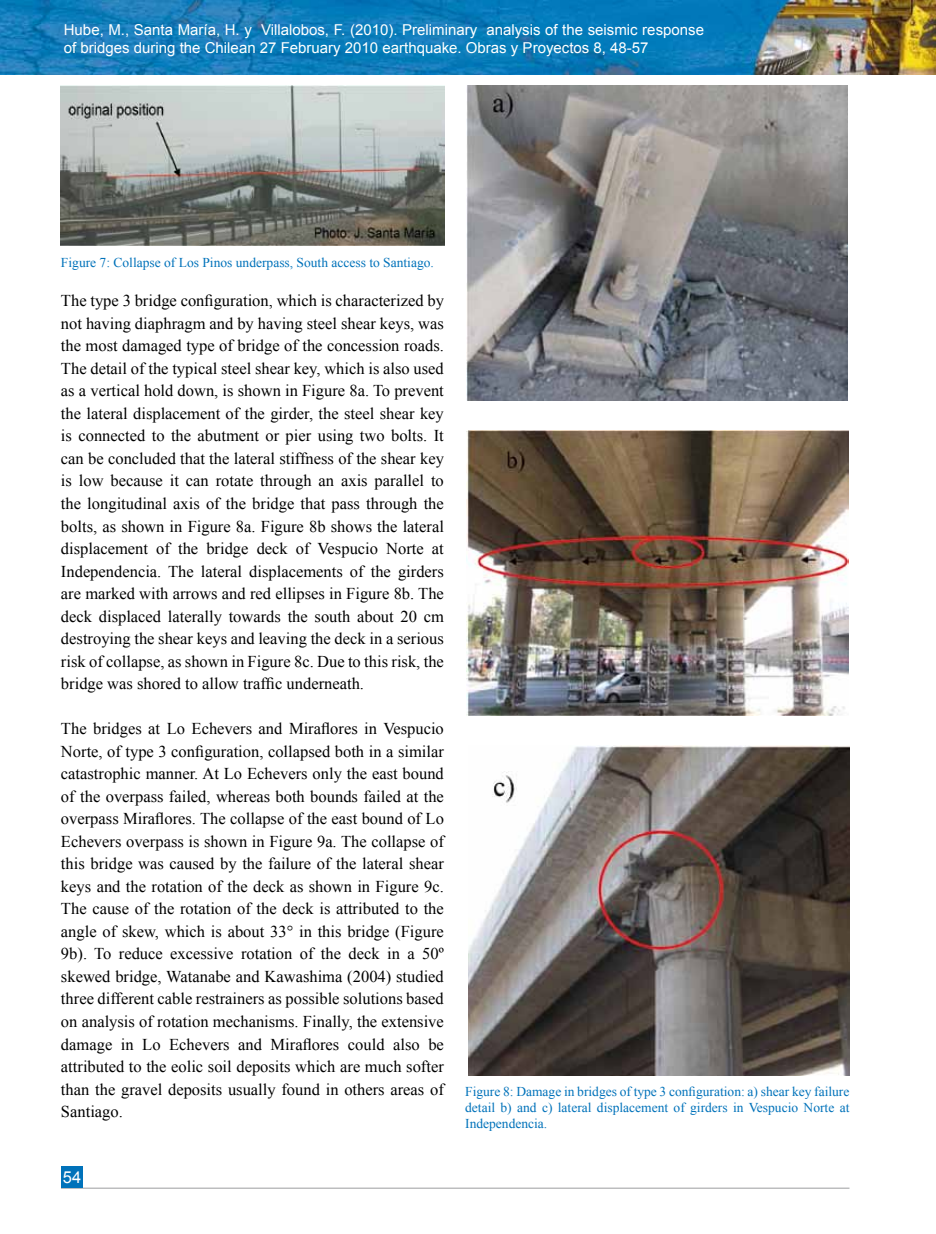
<style>
.page{position:relative;width:936px;height:1234px;background:#fff}
.page>*{position:absolute;margin:0;border:0;box-sizing:border-box;transform-origin:0 0}
.t1{font:16.5px/22.5px "Times New Roman";color:#000;text-align:justify}
.t2{font:16.5px "Arial";color:#fff}
.t3{font:15px/18px "Arial";color:#fff}
.t4{font:13.5px/16.2px "Times New Roman";color:#0072ba;text-align:justify}
</style>
<div class="page">
<img style="left:61px;top:86px;width:383px;height:159px">
<img style="left:466px;top:86px;width:381px;height:315px">
<img style="left:466px;top:430px;width:382px;height:285px">
<img style="left:468px;top:745px;width:381px;height:329px">
<img style="left:0;top:0;width:935px;height:75px">
<hr style="left:61px;top:1187px;width:788px;height:1px;background:#9c9e9f">
<div style="left:61px;top:1166px;width:21px;height:21px;background:#0072ba"></div>
<p class="t3" style="left:64px;top:21px;width:641px">Hube, M., Santa María, H. y Villalobos, F. (2010). Preliminary analysis of the seismic response of bridges during the Chilean 27 February 2010 earthquake. Obras y Proyectos 8, 48-57</p>
<p class="t4" style="left:61px;top:254px;width:374px">Figure 7: Collapse of Los Pinos underpass, South access to Santiago.</p>
<p class="t1" style="left:61px;top:289px;width:384px">The type 3 bridge configuration, which is characterized by not having diaphragm and by having steel shear keys, was the most damaged type of bridge of the concession roads.<br>The detail of the typical steel shear key, which is also used as a vertical hold down, is shown in Figure 8a. To prevent the lateral displacement of the girder, the steel shear key is connected to the abutment or pier using two bolts. It can be concluded that the lateral stiffness of the shear key is low because it can rotate through an axis parallel to the longitudinal axis of the bridge that pass through the bolts, as shown in Figure 8a. Figure 8b shows the lateral displacement of the bridge deck of Vespucio Norte at Independencia. The lateral displacements of the girders are marked with arrows and red ellipses in Figure 8b. The deck displaced laterally towards the south about 20 cm destroying the shear keys and leaving the deck in a serious risk of collapse, as shown in Figure 8c. Due to this risk, the bridge was shored to allow traffic underneath.</p>
<p class="t1" style="left:61px;top:717px;width:384px">The bridges at Lo Echevers and Miraflores in Vespucio Norte, of type 3 configuration, collapsed both in a similar catastrophic manner. At Lo Echevers only the east bound of the overpass failed, whereas both bounds failed at the overpass Miraflores. The collapse of the east bound of Lo Echevers overpass is shown in Figure 9a. The collapse of this bridge was caused by the failure of the lateral shear keys and the rotation of the deck as shown in Figure 9c.<br>The cause of the rotation of the deck is attributed to the angle of skew, which is about 33° in this bridge (Figure 9b). To reduce excessive rotation of the deck in a 50º skewed bridge, Watanabe and Kawashima (2004) studied three different cable restrainers as possible solutions based on analysis of rotation mechanisms. Finally, the extensive damage in Lo Echevers and Miraflores could also be attributed to the eolic soil deposits which are much softer than the gravel deposits usually found in others areas of Santiago.</p>
<p class="t2" style="left:63px;top:1166px;width:20px">54</p>
<p class="t4" style="left:465px;top:1082px;width:386px">Figure 8: Damage in bridges of type 3 configuration: a) shear key failure detail b) and c) lateral displacement of girders in Vespucio Norte at Independencia.</p>
</div>
